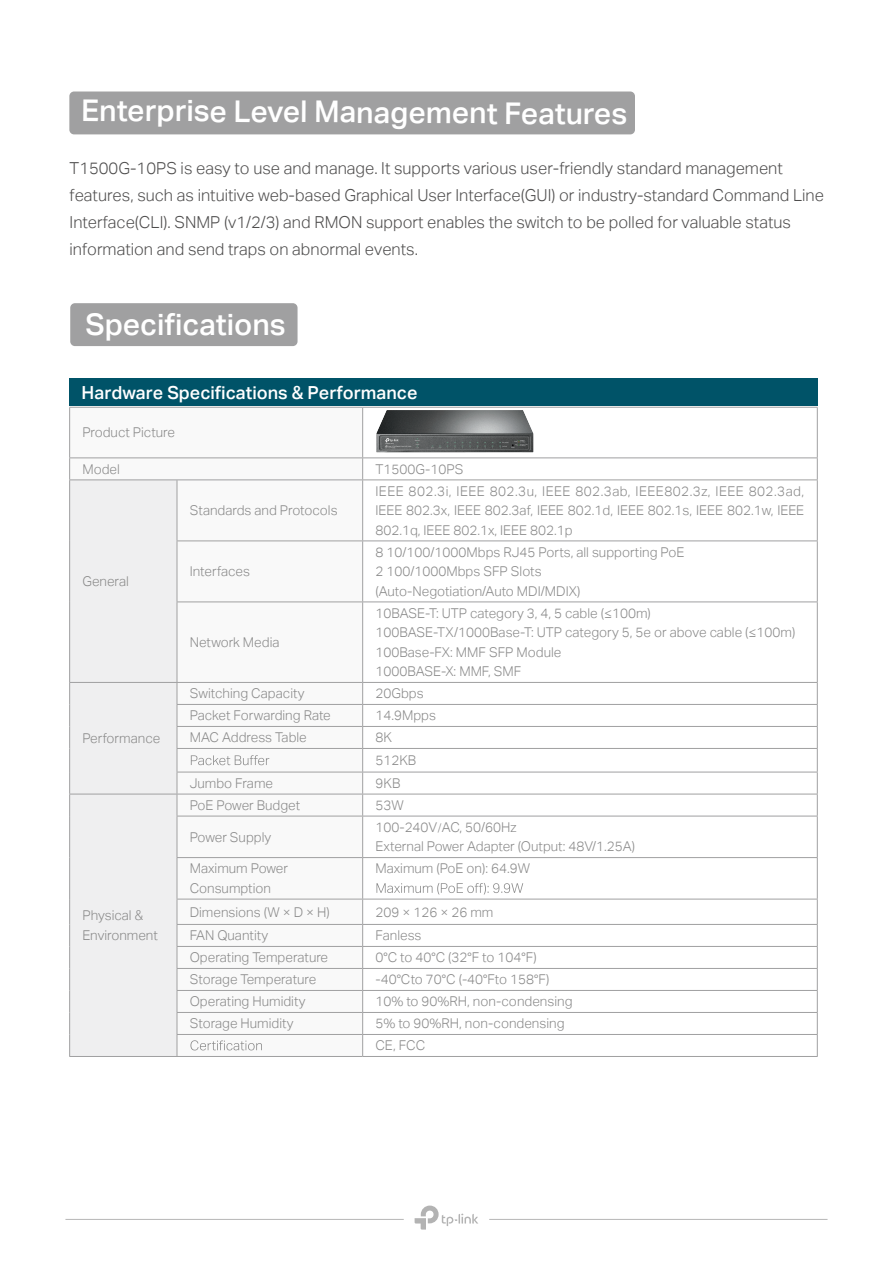
<style>
.page{position:relative;width:893px;height:1263px;background:#fff}
.page>*{position:absolute;margin:0;border:0;box-sizing:border-box;transform-origin:0 0}
.t1{font:30px "TP Link Aktiv Medium";color:#fff}
.t2{font:18px "TP Link Aktiv Medium";color:#fff}
.t3{font:16.5px/27px "TP Link Aktiv Light";color:#4e4d4d}
.t4{font:13.5px/19.5px "TP Link Aktiv Light";color:#898989}
.s1{font-family:"Adobe Song Std";font-weight:300}
</style>
<div class="page">
<div style="left:69px;top:91px;width:566px;height:43px;background:#a0a0a1;border-radius:5px"></div>
<hr style="left:65px;top:1219px;width:339px;height:1px;background:#b6b6b6">
<hr style="left:489px;top:1219px;width:338px;height:1px;background:#b6b6b6">
<svg style="left:415px;top:1205px;width:63px;height:24px"></svg>
<div style="left:70px;top:303px;width:228px;height:43px;background:#a0a0a1;border-radius:5px"></div>
<div style="left:69px;top:378px;width:748px;height:29px;background:#005368"></div>
<svg style="left:70px;top:408px;width:292px;height:643px"></svg>
<div style="left:70px;top:480px;width:107px;height:202px;background:#efeff0"></div>
<hr style="left:817px;top:541px;width:1px;height:60px;background:#a0a0a1">
<hr style="left:817px;top:602px;width:1px;height:80px;background:#a0a0a1">
<hr style="left:817px;top:816px;width:1px;height:41px;background:#a0a0a1">
<svg style="left:817px;top:900px;width:1px;height:156px"></svg>
<hr style="left:363px;top:407px;width:455px;height:1px;background:#a0a0a1">
<hr style="left:362px;top:408px;width:1px;height:49px;background:#a0a0a1">
<hr style="left:363px;top:457px;width:455px;height:1px;background:#a0a0a1">
<svg style="left:362px;top:458px;width:1px;height:21px"></svg>
<hr style="left:363px;top:479px;width:455px;height:1px;background:#a0a0a1">
<hr style="left:362px;top:480px;width:1px;height:60px;background:#a0a0a1">
<hr style="left:363px;top:540px;width:455px;height:1px;background:#a0a0a1">
<hr style="left:363px;top:857px;width:455px;height:1px;background:#a0a0a1">
<hr style="left:362px;top:858px;width:1px;height:41px;background:#a0a0a1">
<hr style="left:363px;top:899px;width:455px;height:1px;background:#a0a0a1">
<hr style="left:363px;top:924px;width:455px;height:1px;background:#a0a0a1">
<hr style="left:363px;top:946px;width:455px;height:1px;background:#a0a0a1">
<hr style="left:69px;top:479px;width:108px;height:1px;background:#a0a0a1">
<hr style="left:69px;top:480px;width:1px;height:61px;background:#a0a0a1">
<hr style="left:177px;top:480px;width:1px;height:60px;background:#a0a0a1">
<hr style="left:69px;top:541px;width:1px;height:61px;background:#a0a0a1">
<hr style="left:177px;top:541px;width:1px;height:60px;background:#a0a0a1">
<hr style="left:69px;top:602px;width:1px;height:80px;background:#a0a0a1">
<hr style="left:177px;top:602px;width:1px;height:80px;background:#a0a0a1">
<hr style="left:69px;top:1056px;width:108px;height:1px;background:#a0a0a1">
<hr style="left:177px;top:794px;width:186px;height:1px;background:#a0a0a1">
<div style="left:69px;top:682px;width:109px;height:374px;background:#efeff0"></div>
<hr style="left:363px;top:794px;width:455px;height:1px;background:#a0a0a1">
<svg style="left:817px;top:683px;width:1px;height:133px"></svg>
<hr style="left:177px;top:816px;width:186px;height:1px;background:#a0a0a1">
<hr style="left:363px;top:816px;width:455px;height:1px;background:#a0a0a1">
<hr style="left:817px;top:408px;width:1px;height:49px;background:#a0a0a1">
<svg style="left:817px;top:458px;width:1px;height:21px"></svg>
<hr style="left:817px;top:480px;width:1px;height:60px;background:#a0a0a1">
<hr style="left:817px;top:858px;width:1px;height:41px;background:#a0a0a1">
<hr style="left:363px;top:990px;width:455px;height:1px;background:#a0a0a1">
<hr style="left:363px;top:1012px;width:455px;height:1px;background:#a0a0a1">
<hr style="left:363px;top:1034px;width:455px;height:1px;background:#a0a0a1">
<hr style="left:363px;top:1056px;width:455px;height:1px;background:#a0a0a1">
<hr style="left:363px;top:968px;width:455px;height:1px;background:#a0a0a1">
<hr style="left:177px;top:990px;width:186px;height:1px;background:#a0a0a1">
<hr style="left:177px;top:1012px;width:186px;height:1px;background:#a0a0a1">
<hr style="left:177px;top:1034px;width:186px;height:1px;background:#a0a0a1">
<hr style="left:177px;top:1056px;width:186px;height:1px;background:#a0a0a1">
<hr style="left:177px;top:857px;width:186px;height:1px;background:#a0a0a1">
<hr style="left:177px;top:899px;width:186px;height:1px;background:#a0a0a1">
<hr style="left:177px;top:924px;width:186px;height:1px;background:#a0a0a1">
<hr style="left:177px;top:946px;width:186px;height:1px;background:#a0a0a1">
<hr style="left:177px;top:968px;width:186px;height:1px;background:#a0a0a1">
<hr style="left:177px;top:479px;width:186px;height:1px;background:#a0a0a1">
<hr style="left:177px;top:540px;width:186px;height:1px;background:#a0a0a1">
<hr style="left:177px;top:601px;width:186px;height:1px;background:#a0a0a1">
<hr style="left:177px;top:682px;width:186px;height:1px;background:#a0a0a1">
<hr style="left:177px;top:704px;width:186px;height:1px;background:#a0a0a1">
<hr style="left:177px;top:726px;width:186px;height:1px;background:#a0a0a1">
<hr style="left:177px;top:748px;width:186px;height:1px;background:#a0a0a1">
<hr style="left:177px;top:772px;width:186px;height:1px;background:#a0a0a1">
<hr style="left:363px;top:704px;width:455px;height:1px;background:#a0a0a1">
<hr style="left:363px;top:726px;width:455px;height:1px;background:#a0a0a1">
<hr style="left:362px;top:541px;width:1px;height:60px;background:#a0a0a1">
<hr style="left:363px;top:601px;width:455px;height:1px;background:#a0a0a1">
<hr style="left:362px;top:602px;width:1px;height:80px;background:#a0a0a1">
<hr style="left:363px;top:682px;width:455px;height:1px;background:#a0a0a1">
<hr style="left:363px;top:748px;width:455px;height:1px;background:#a0a0a1">
<svg style="left:362px;top:683px;width:1px;height:133px"></svg>
<hr style="left:363px;top:772px;width:455px;height:1px;background:#a0a0a1">
<hr style="left:362px;top:816px;width:1px;height:41px;background:#a0a0a1">
<svg style="left:362px;top:899px;width:1px;height:157px"></svg>
<svg style="left:69px;top:458px;width:1px;height:21px"></svg>
<hr style="left:69px;top:407px;width:108px;height:1px;background:#a0a0a1">
<hr style="left:69px;top:408px;width:1px;height:49px;background:#a0a0a1">
<hr style="left:177px;top:407px;width:186px;height:1px;background:#a0a0a1">
<hr style="left:69px;top:457px;width:108px;height:1px;background:#a0a0a1">
<hr style="left:177px;top:457px;width:186px;height:1px;background:#a0a0a1">
<svg style="left:191px;top:755px;width:78px;height:10px"></svg>
<svg style="left:376px;top:883px;width:147px;height:11px"></svg>
<svg style="left:190px;top:1040px;width:72px;height:10px"></svg>
<img style="left:376px;top:410px;width:158px;height:43px">
<h1 class="t1" style="left:81px;top:95px;width:548px">Enterprise Level Management Features</h1>
<p class="t3" style="left:70px;top:155px;width:756px">T1500G-10PS is easy to use and manage. It supports various user-friendly standard management features, such as intuitive web-based Graphical User Interface(GUI) or industry-standard Command Line Interface(CLI). SNMP (v1/2/3) and RMON support enables the switch to be polled for valuable status information and send traps on abnormal events.</p>
<h1 class="t1" style="left:85px;top:307px;width:202px">Specifications</h1>
<h2 class="t2" style="left:82px;top:382px;width:337px">Hardware Specifications &amp; Performance</h2>
<p class="t4" style="left:82px;top:423px;width:94px">Product Picture</p>
<p class="t4" style="left:82px;top:459px;width:39px">Model</p>
<p class="t4" style="left:375px;top:459px;width:90px">T1500G-10PS</p>
<p class="t4" style="left:82px;top:572px;width:48px">General</p>
<p class="t4" style="left:82px;top:729px;width:79px">Performance</p>
<p class="t4" style="left:82px;top:906px;width:77px">Physical &amp;<br>Environment</p>
<p class="t4" style="left:190px;top:501px;width:149px">Standards and Protocols</p>
<p class="t4" style="left:190px;top:562px;width:62px">Interfaces</p>
<p class="t4" style="left:190px;top:632px;width:91px">Network Media</p>
<p class="t4" style="left:375px;top:481px;width:430px;text-align:justify">IEEE 802.3i, IEEE 802.3u, IEEE 802.3ab, IEEE802.3z, IEEE 802.3ad, IEEE 802.3x, IEEE 802.3af, IEEE 802.1d, IEEE 802.1s, IEEE 802.1w, IEEE 802.1q, IEEE 802.1x, IEEE 802.1p</p>
<p class="t4" style="left:375px;top:542px;width:310px">8 10/100/1000Mbps RJ45 Ports, all supporting PoE<br>2 100/1000Mbps SFP Slots<br>(Auto-Negotiation/Auto MDI/MDIX)</p>
<p class="t4" style="left:375px;top:603px;width:421px">10BASE-T: UTP category 3, 4, 5 cable (≤100m)<br>100BASE-TX/1000Base-T: UTP category 5, 5e or above cable (≤100m)<br>100Base-FX: MMF SFP Module<br>1000BASE-X: MMF, SMF</p>
<p class="t4" style="left:190px;top:684px;width:116px">Switching Capacity</p>
<p class="t4" style="left:375px;top:684px;width:50px">20Gbps</p>
<p class="t4" style="left:190px;top:706px;width:143px">Packet Forwarding Rate</p>
<p class="t4" style="left:375px;top:706px;width:62px">14.9Mpps</p>
<p class="t4" style="left:190px;top:728px;width:119px">MAC Address Table</p>
<p class="t4" style="left:375px;top:726px;width:42px;line-height:22.8px">8K<br>512KB</p>
<p class="t4" style="left:190px;top:773px;width:85px">Jumbo Frame</p>
<p class="t4" style="left:375px;top:773px;width:27px">9KB</p>
<p class="t4" style="left:190px;top:795px;width:112px">PoE Power Budget</p>
<p class="t4" style="left:375px;top:795px;width:30px">53W</p>
<p class="t4" style="left:190px;top:827px;width:83px">Power Supply</p>
<p class="t4" style="left:375px;top:817px;width:261px">100-240V<span class="s1">/</span>AC, 50/60Hz<br>External Power Adapter (Output: 48V/1.25A)</p>
<p class="t4" style="left:190px;top:859px;width:100px">Maximum Power<br>Consumption</p>
<p class="t4" style="left:375px;top:859px;width:156px">Maximum (PoE on): 64.9W</p>
<p class="t4" style="left:190px;top:902px;width:142px">Dimensions (W × D × H)</p>
<p class="t4" style="left:375px;top:902px;width:120px">209 × 126 × 26 mm</p>
<p class="t4" style="left:190px;top:926px;width:80px">FAN Quantity</p>
<p class="t4" style="left:375px;top:926px;width:48px">Fanless</p>
<p class="t4" style="left:190px;top:948px;width:140px">Operating Temperature</p>
<p class="t4" style="left:375px;top:948px;width:163px">0°C to 40°C (32°F to 104°F)</p>
<p class="t4" style="left:190px;top:970px;width:128px">Storage Temperature</p>
<p class="t4" style="left:375px;top:970px;width:175px">-40°Cto 70°C (-40°Fto 158°F)</p>
<p class="t4" style="left:190px;top:992px;width:117px">Operating Humidity</p>
<p class="t4" style="left:375px;top:992px;width:199px">10% to 90%RH, non-condensing</p>
<p class="t4" style="left:190px;top:1014px;width:105px">Storage Humidity</p>
<p class="t4" style="left:375px;top:1012px;width:191px;line-height:22px">5% to 90%RH, non-condensing<br>CE, FCC</p>
</div>
